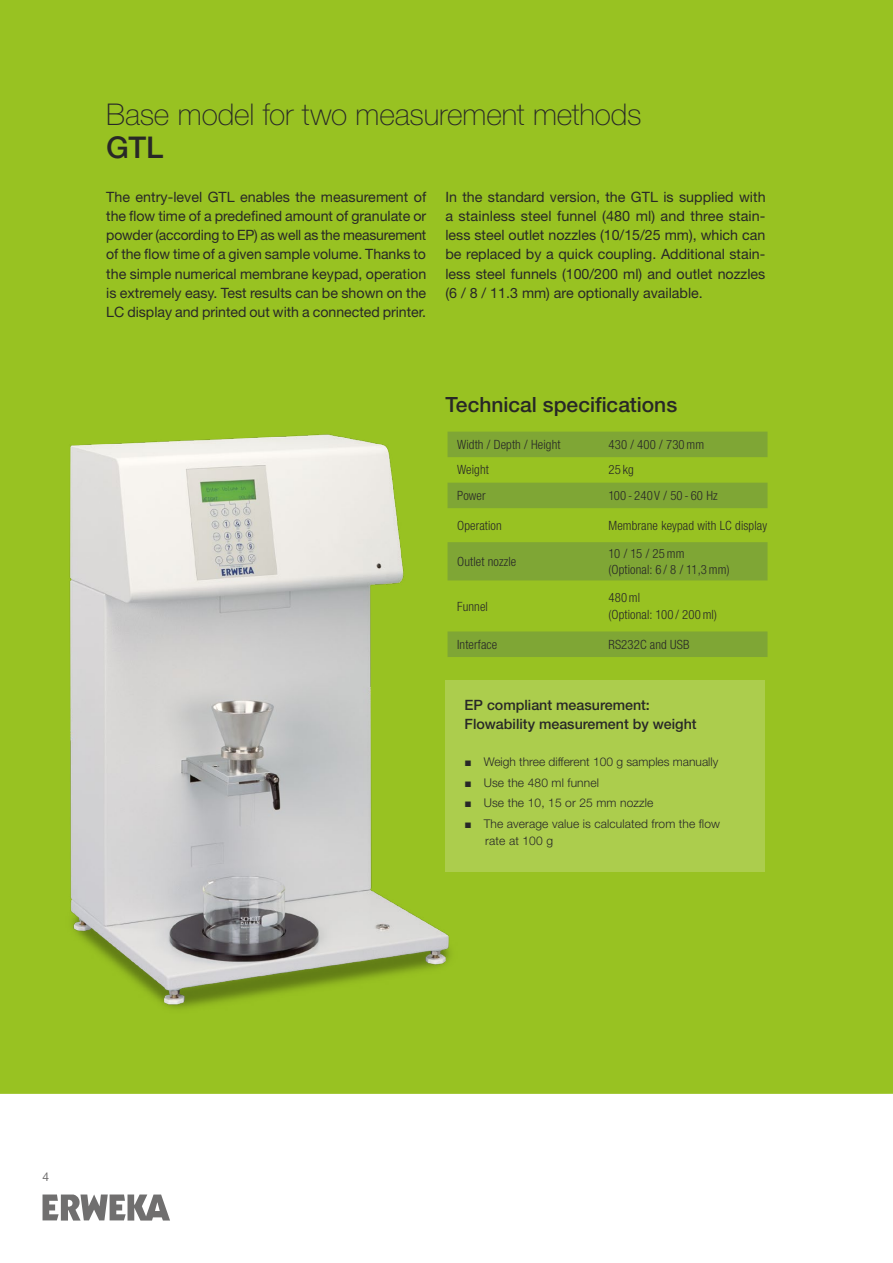
<style>
.page{position:relative;width:893px;height:1263px;background:#fff}
.page>*{position:absolute;margin:0;border:0;box-sizing:border-box;transform-origin:0 0}
.t1{font:100 30px "Helvetica Neue LT Std";letter-spacing:-.005em;color:#282827}
.t2{font:500 30px "Helvetica Neue LT Std";color:#282827}
.t3{font:500 21px "Helvetica Neue LT Std";color:#282827}
.t4{font:14.25px/19.2px "Helvetica Neue LT Std";color:#282827;text-align:justify}
.t5{font:500 14.25px/19.2px "Helvetica Neue LT Std";color:#282827}
.t6{font:300 condensed 12.75px/16.5px "Helvetica Neue LT Std";letter-spacing:.01em;color:#282827}
.t7{font:300 12px/16.5px "Helvetica Neue LT Std";letter-spacing:.01em;color:#282827}
.t8{font:12px "Helvetica Neue LT Std";color:#706f6f}
.s1{font-family:"Times New Roman";font-weight:400}
</style>
<div class="page">
<div style="left:0;top:0;width:893px;height:1094px;background:#98c222"></div>
<svg style="left:43px;top:1194px;width:127px;height:26px"></svg>
<img style="left:63px;top:420px;width:407px;height:607px">
<div style="left:445px;top:680px;width:320px;height:192px;background:#accd4d"></div>
<svg style="left:448px;top:432px;width:319px;height:225px;background:#8bb32b"></svg>
<h1 class="t1" style="left:106px;top:98px;width:537px">Base model for two measurement methods</h1>
<h1 class="t2" style="left:106px;top:130px;width:58px">GTL</h1>
<p class="t4" style="left:106px;top:187px;width:321px">The entry-level GTL enables the measurement of the flow time of a predefined amount of granulate or powder (according to EP) as well as the measurement of the flow time of a given sample volume. Thanks to the simple numerical membrane keypad, operation is extremely easy. Test results can be shown on the LC display and printed out with a connected printer.</p>
<p class="t4" style="left:445px;top:187px;width:322px">In the standard version, the GTL is supplied with a stainless steel funnel (480 ml) and three stain&shy;less steel outlet nozzles (10/15/25 mm), which can be replaced by a quick coupling. Additional stain&shy;less steel funnels (100/200 ml) and outlet nozzles (6 / 8 / 11.3 mm) are optionally available.</p>
<h2 class="t3" style="left:445px;top:392px;width:233px">Technical specifications</h2>
<p class="t6" style="left:457px;top:436px;width:105px">Width / Depth / Height</p>
<p class="t6" style="left:608px;top:436px;width:97px">430 / 400 / 730mm</p>
<p class="t6" style="left:457px;top:462px;width:33px">Weight</p>
<p class="t6" style="left:608px;top:462px;width:27px">25 kg</p>
<p class="t6" style="left:457px;top:487px;width:30px">Power</p>
<p class="t6" style="left:608px;top:487px;width:111px">100 - 240V / 50 - 60 Hz</p>
<p class="t6" style="left:457px;top:517px;width:46px">Operation</p>
<p class="t6" style="left:608px;top:517px;width:160px">Membrane keypad with LC display</p>
<p class="t6" style="left:457px;top:553px;width:61px">Outlet nozzle</p>
<p class="t6" style="left:608px;top:545px;width:122px">10 / 15 / 25mm (Optional: 6 / 8 / 11,3mm)</p>
<p class="t6" style="left:457px;top:598px;width:32px">Funnel</p>
<p class="t6" style="left:608px;top:589px;width:110px">480ml<br>(Optional: 100 / 200ml)</p>
<p class="t6" style="left:457px;top:636px;width:42px">Interface</p>
<p class="t6" style="left:608px;top:636px;width:82px">RS232C and USB</p>
<p class="t5" style="left:465px;top:695px;width:234px">EP compliant measurement:<br>Flowability measurement by weight</p>
<p class="t7" style="left:465px;top:753px;width:255px"><span class="s1">■</span> Weigh three different 100 g samples manually</p>
<p class="t7" style="left:465px;top:774px;width:136px"><span class="s1">■</span> Use the 480 ml funnel</p>
<p class="t7" style="left:465px;top:795px;width:190px"><span class="s1">■</span> Use the 10, 15 or 25 mm nozzle</p>
<p class="t7" style="left:485px;top:815px;width:236px;text-indent:-21px"><span class="s1">■</span> The average value is calculated from the flow rate at 100 g</p>
<p class="t8" style="left:43px;top:1169px;width:8px">4</p>
</div>
